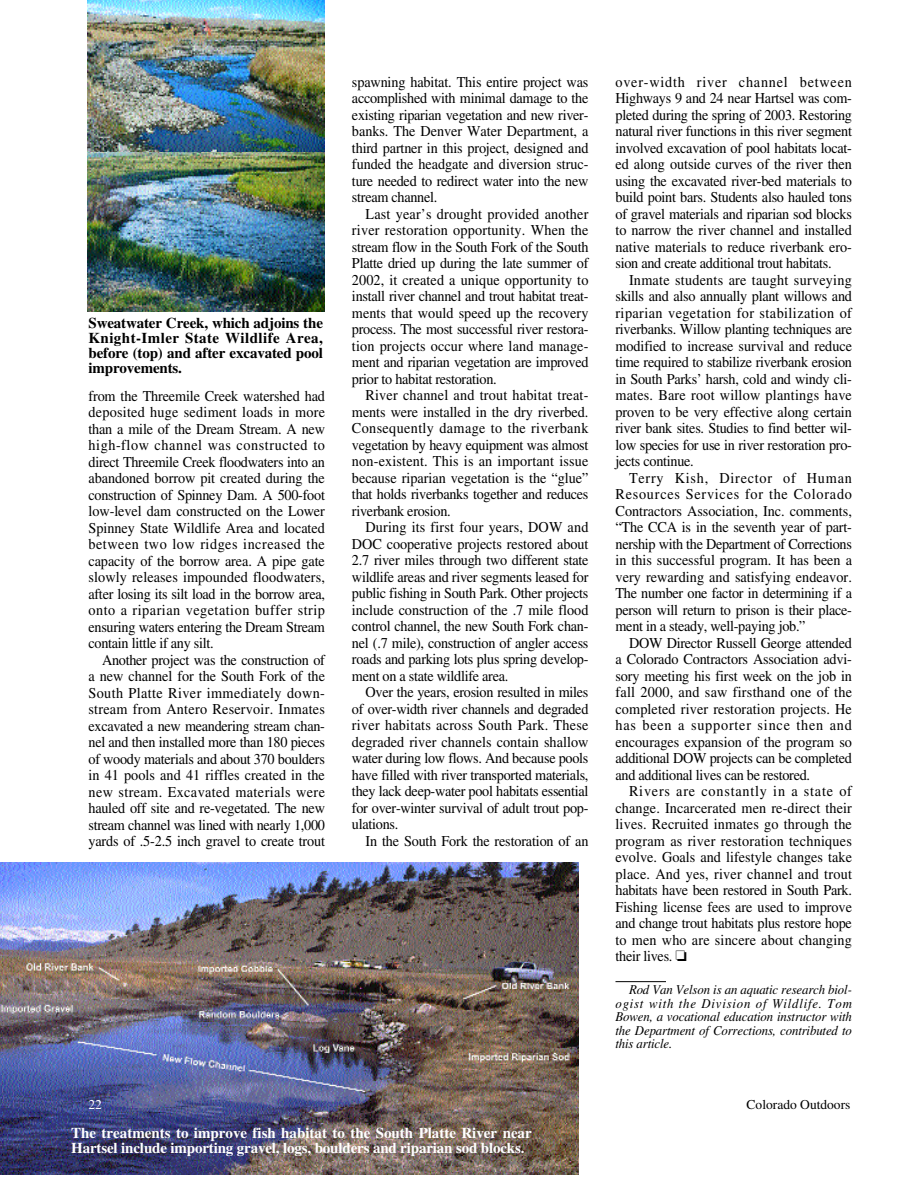
<style>
.page{position:relative;width:918px;height:1188px;background:#fff}
.page>*{position:absolute;margin:0;border:0;box-sizing:border-box;transform-origin:0 0}
.t1{font:15px/16.5px "Times";letter-spacing:-.02em;color:#000;text-align:justify;scale:.95 1}
.t2{font:700 15px/15px "Times";letter-spacing:-.01em;color:#fff}
.t3{font:700 15px/15px "Times";letter-spacing:-.01em;color:#000;text-align:justify}
.t4{font:italic 13.5px/13.5px "Times";letter-spacing:-.01em;color:#000;text-align:justify;scale:.95 1}
.t5{font:13.5px "Times";color:#000}
.t6{font:13.5px "Times";color:#fff}
</style>
<div class="page">
<hr style="left:615px;top:981px;width:51px;height:1px;background:#000">
<img style="left:87px;top:152px;width:237px;height:160px">
<img style="left:87px;top:0;width:237px;height:152px">
<img style="left:0;top:862px;width:579px;height:312px">
<p class="t3" style="left:88px;top:317px;width:236px">Sweatwater Creek, which adjoins the Knight-Imler State Wildlife Area, before (top) and after excavated pool improvements.</p>
<p class="t1" style="left:88px;top:389px;width:250px">from the Threemile Creek watershed had deposited huge sediment loads in more than a mile of the Dream Stream. A new high-flow channel was constructed to direct Threemile Creek floodwaters into an abandoned borrow pit created during the construction of Spinney Dam. A 500-foot low-level dam constructed on the Lower Spinney State Wildlife Area and located between two low ridges increased the capacity of the borrow area. A pipe gate slowly releases impounded floodwaters, after losing its silt load in the borrow area, onto a riparian vegetation buffer strip ensuring waters entering the Dream Stream contain little if any silt.</p>
<p class="t1" style="left:88px;top:653px;width:250px;text-indent:14px">Another project was the construction of a new channel for the South Fork of the South Platte River immediately down&shy;stream from Antero Reservoir. Inmates excavated a new meandering stream chan&shy;nel and then installed more than 180 pieces of woody materials and about 370 boulders in 41 pools and 41 riffles created in the new stream. Excavated materials were hauled off site and re-vegetated. The new stream channel was lined with nearly 1,000 yards of .5-2.5 inch gravel to create trout</p>
<p class="t1" style="left:352px;top:75px;width:250px">spawning habitat. This entire project was accomplished with minimal damage to the existing riparian vegetation and new river&shy;banks. The Denver Water Department, a third partner in this project, designed and funded the headgate and diversion struc&shy;ture needed to redirect water into the new stream channel.</p>
<p class="t1" style="left:352px;top:207px;width:250px;text-indent:14px">Last year’s drought provided another river restoration opportunity. When the stream flow in the South Fork of the South Platte dried up during the late summer of 2002, it created a unique opportunity to install river channel and trout habitat treat&shy;ments that would speed up the recovery process. The most successful river restora&shy;tion projects occur where land manage&shy;ment and riparian vegetation are improved prior to habitat restoration.</p>
<p class="t1" style="left:352px;top:388px;width:250px;text-indent:14px">River channel and trout habitat treat&shy;ments were installed in the dry riverbed.<br>Consequently damage to the riverbank vegetation by heavy equipment was almost non-existent. This is an important issue because riparian vegetation is the “glue” that holds riverbanks together and reduces riverbank erosion.</p>
<p class="t1" style="left:352px;top:520px;width:250px;text-indent:14px">During its first four years, DOW and DOC cooperative projects restored about 2.7 river miles through two different state wildlife areas and river segments leased for public fishing in South Park. Other projects include construction of the .7 mile flood control channel, the new South Fork chan&shy;nel (.7 mile), construction of angler access roads and parking lots plus spring develop&shy;ment on a state wildlife area.</p>
<p class="t1" style="left:352px;top:685px;width:250px;text-indent:14px">Over the years, erosion resulted in miles of over-width river channels and degraded river habitats across South Park. These degraded river channels contain shallow water during low flows. And because pools have filled with river transported materials, they lack deep-water pool habitats essential for over-winter survival of adult trout pop&shy;ulations.</p>
<p class="t1" style="left:366px;top:834px;width:236px">In the South Fork the restoration of an</p>
<p class="t1" style="left:616px;top:75px;width:250px">over-width river channel between Highways 9 and 24 near Hartsel was com&shy;pleted during the spring of 2003. Restoring natural river functions in this river segment involved excavation of pool habitats locat&shy;ed along outside curves of the river then using the excavated river-bed materials to build point bars. Students also hauled tons of gravel materials and riparian sod blocks to narrow the river channel and installed native materials to reduce riverbank ero&shy;sion and create additional trout habitats.</p>
<p class="t1" style="left:616px;top:273px;width:250px;text-indent:14px">Inmate students are taught surveying skills and also annually plant willows and riparian vegetation for stabilization of riverbanks. Willow planting techniques are modified to increase survival and reduce time required to stabilize riverbank erosion in South Parks’ harsh, cold and windy cli&shy;mates. Bare root willow plantings have proven to be very effective along certain river bank sites. Studies to find better wil&shy;low species for use in river restoration pro&shy;jects continue.</p>
<p class="t1" style="left:616px;top:471px;width:250px;text-indent:14px">Terry Kish, Director of Human Resources Services for the Colorado Contractors Association, Inc. comments, “The CCA is in the seventh year of part&shy;nership with the Department of Corrections in this successful program. It has been a very rewarding and satisfying endeavor.<br>The number one factor in determining if a person will return to prison is their place&shy;ment in a steady, well-paying job.”</p>
<p class="t1" style="left:616px;top:636px;width:250px;text-indent:14px">DOW Director Russell George attended a Colorado Contractors Association advi&shy;sory meeting his first week on the job in fall 2000, and saw firsthand one of the completed river restoration projects. He has been a supporter since then and encourages expansion of the program so additional DOW projects can be completed and additional lives can be restored.</p>
<p class="t1" style="left:616px;top:784px;width:250px;text-indent:14px">Rivers are constantly in a state of change. Incarcerated men re-direct their lives. Recruited inmates go through the program as river restoration techniques evolve. Goals and lifestyle changes take place. And yes, river channel and trout habitats have been restored in South Park.<br>Fishing license fees are used to improve and change trout habitats plus restore hope to men who are sincere about changing their lives. ❏</p>
<p class="t4" style="left:616px;top:984px;width:250px;text-indent:13px">Rod Van Velson is an aquatic research biol&shy;ogist with the Division of Wildlife. Tom Bowen, a vocational education instructor with the Department of Corrections, contributed to this article.</p>
<p class="t6" style="left:88px;top:1099px;width:15px">22</p>
<p class="t5" style="left:747px;top:1099px;width:105px">Colorado Outdoors</p>
<p class="t2" style="left:71px;top:1126px;width:462px">The treatments to improve fish habitat to the South Platte River near<br>Hartsel include importing gravel, logs, boulders and riparian sod blocks.</p>
</div>
